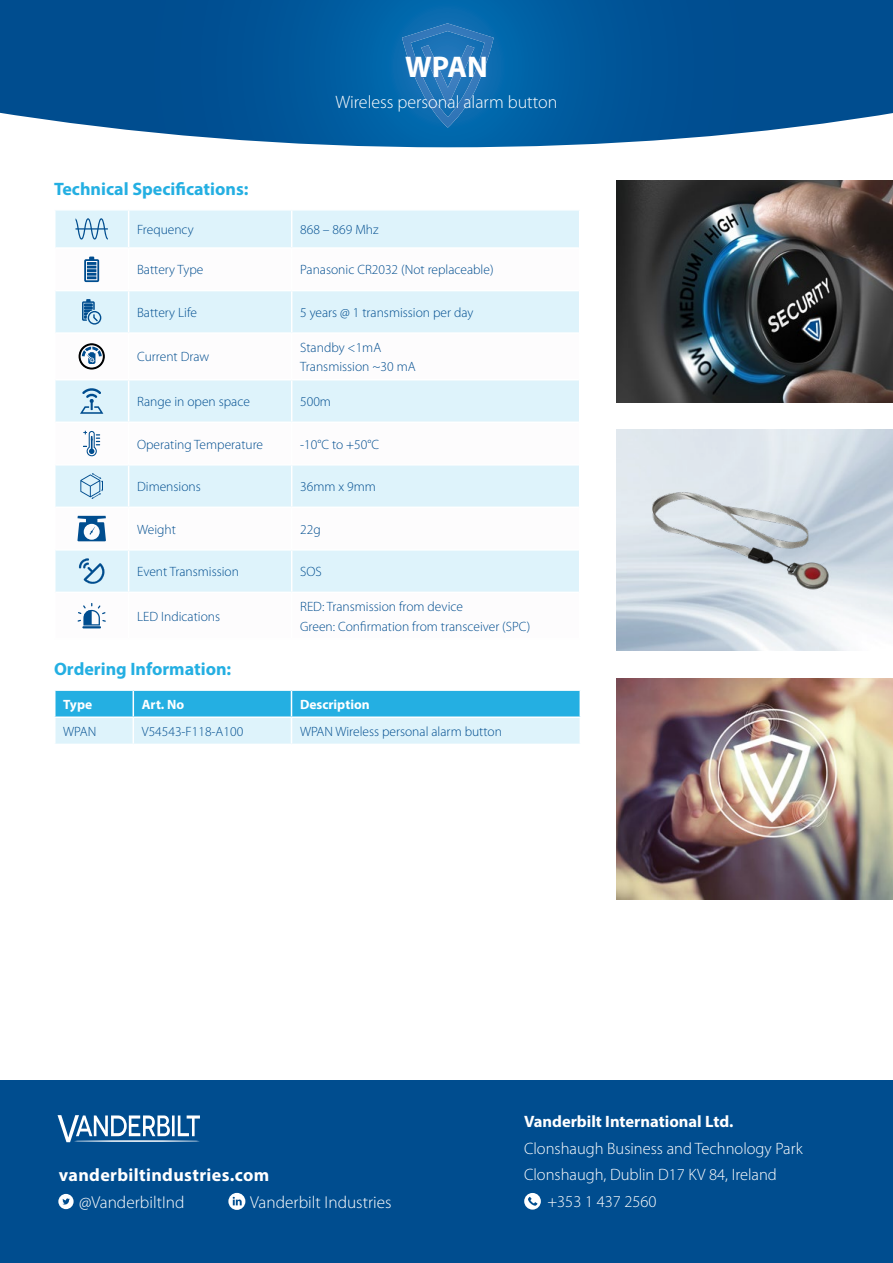
<style>
.page{position:relative;width:893px;height:1263px;background:#fff}
.page>*{position:absolute;margin:0;border:0;box-sizing:border-box;transform-origin:0 0}
.t1{font:700 30px "Myriad Pro";color:#fff}
.t2{font:700 18px "Myriad Pro";color:#24afe2}
.t3{font:300 18px "Myriad Pro";color:#fff}
.t4{font:700 18px "Myriad Pro";letter-spacing:.02em;color:#fff}
.t5{font:300 17.25px "Myriad Pro";color:#fff}
.t6{font:300 16.5px "Myriad Pro";color:#fff}
.t7{font:700 16.5px "Myriad Pro";color:#fff}
.t8{font:300 13.5px/19.5px "Myriad Pro";color:#004d8f}
.t9{font:700 13.5px "Myriad Pro";color:#fff}
</style>
<div class="page">
<svg style="left:0;top:0;width:893px;height:147px;background:#14629f"></svg>
<svg style="left:402px;top:23px;width:92px;height:105px;background:#1f73b6"></svg>
<div style="left:56px;top:211px;width:523px;height:36px;background:#def3fb"></div>
<svg style="left:56px;top:256px;width:523px;height:373px"></svg>
<hr style="left:56px;top:290px;width:73px;height:1px;background:#fff">
<hr style="left:129px;top:290px;width:163px;height:1px;background:#fff">
<hr style="left:292px;top:290px;width:287px;height:1px;background:#fff">
<hr style="left:56px;top:332px;width:73px;height:2px;background:#fff">
<hr style="left:129px;top:332px;width:163px;height:2px;background:#fff">
<hr style="left:292px;top:332px;width:287px;height:2px;background:#fff">
<hr style="left:56px;top:379px;width:73px;height:1px;background:#fff">
<hr style="left:129px;top:379px;width:163px;height:1px;background:#fff">
<hr style="left:292px;top:379px;width:287px;height:1px;background:#fff">
<hr style="left:56px;top:421px;width:73px;height:2px;background:#fff">
<hr style="left:129px;top:421px;width:163px;height:2px;background:#fff">
<hr style="left:292px;top:421px;width:287px;height:2px;background:#fff">
<hr style="left:56px;top:464px;width:73px;height:1px;background:#fff">
<hr style="left:129px;top:464px;width:163px;height:1px;background:#fff">
<hr style="left:292px;top:464px;width:287px;height:1px;background:#fff">
<hr style="left:56px;top:507px;width:73px;height:1px;background:#fff">
<hr style="left:129px;top:507px;width:163px;height:1px;background:#fff">
<hr style="left:292px;top:507px;width:287px;height:1px;background:#fff">
<hr style="left:56px;top:549px;width:73px;height:2px;background:#fff">
<hr style="left:129px;top:549px;width:163px;height:2px;background:#fff">
<hr style="left:292px;top:549px;width:287px;height:2px;background:#fff">
<hr style="left:56px;top:592px;width:73px;height:1px;background:#fff">
<hr style="left:129px;top:592px;width:163px;height:1px;background:#fff">
<hr style="left:292px;top:592px;width:287px;height:1px;background:#fff">
<hr style="left:128px;top:211px;width:1px;height:36px;background:#fff">
<hr style="left:291px;top:211px;width:1px;height:36px;background:#fff">
<hr style="left:128px;top:249px;width:1px;height:41px;background:#fff">
<hr style="left:291px;top:249px;width:1px;height:41px;background:#fff">
<hr style="left:128px;top:291px;width:1px;height:41px;background:#fff">
<hr style="left:291px;top:291px;width:1px;height:41px;background:#fff">
<hr style="left:128px;top:334px;width:1px;height:45px;background:#fff">
<hr style="left:291px;top:334px;width:1px;height:45px;background:#fff">
<hr style="left:128px;top:380px;width:1px;height:41px;background:#fff">
<hr style="left:291px;top:380px;width:1px;height:41px;background:#fff">
<hr style="left:128px;top:423px;width:1px;height:41px;background:#fff">
<hr style="left:291px;top:423px;width:1px;height:41px;background:#fff">
<hr style="left:128px;top:465px;width:1px;height:42px;background:#fff">
<hr style="left:291px;top:465px;width:1px;height:42px;background:#fff">
<hr style="left:128px;top:508px;width:1px;height:41px;background:#fff">
<hr style="left:291px;top:508px;width:1px;height:41px;background:#fff">
<hr style="left:128px;top:551px;width:1px;height:41px;background:#fff">
<hr style="left:291px;top:551px;width:1px;height:41px;background:#fff">
<hr style="left:128px;top:593px;width:1px;height:45px;background:#fff">
<hr style="left:291px;top:593px;width:1px;height:45px;background:#fff">
<svg style="left:75px;top:218px;width:33px;height:22px"></svg>
<svg style="left:84px;top:257px;width:15px;height:25px"></svg>
<svg style="left:82px;top:299px;width:19px;height:26px"></svg>
<svg style="left:79px;top:343px;width:26px;height:26px"></svg>
<svg style="left:80px;top:387px;width:23px;height:27px"></svg>
<svg style="left:83px;top:431px;width:17px;height:25px"></svg>
<svg style="left:80px;top:473px;width:23px;height:26px"></svg>
<svg style="left:77px;top:516px;width:29px;height:25px"></svg>
<svg style="left:79px;top:558px;width:26px;height:26px"></svg>
<svg style="left:78px;top:603px;width:28px;height:25px"></svg>
<svg style="left:55px;top:690px;width:525px;height:54px;background:#86d2ef"></svg>
<hr style="left:54px;top:716px;width:79px;height:2px;background:#fff">
<hr style="left:133px;top:716px;width:158px;height:2px;background:#fff">
<hr style="left:291px;top:716px;width:290px;height:2px;background:#fff">
<div style="left:0;top:1080px;width:893px;height:183px;background:#004d8f"></div>
<svg style="left:524px;top:1193px;width:17px;height:17px"></svg>
<svg style="left:58px;top:1115px;width:142px;height:27px"></svg>
<hr style="left:74px;top:1140px;width:126px;height:2px;background:#fff;border-radius:50%">
<svg style="left:58px;top:1194px;width:16px;height:15px"></svg>
<svg style="left:228px;top:1193px;width:17px;height:17px"></svg>
<img style="left:617px;top:181px;width:276px;height:221px">
<img style="left:617px;top:679px;width:276px;height:221px">
<img style="left:640px;top:480px;width:208px;height:121px">
<h1 class="t1" style="left:405px;top:47px;width:84px">WPAN</h1>
<h2 class="t3" style="left:335px;top:91px;width:223px">Wireless personal alarm button</h2>
<h2 class="t2" style="left:54px;top:177px;width:196px">Technical Specifications:</h2>
<p class="t8" style="left:137px;top:220px;width:58px">Frequency</p>
<p class="t8" style="left:300px;top:220px;width:80px">868 – 869 Mhz</p>
<p class="t8" style="left:137px;top:260px;width:68px">Battery Type</p>
<p class="t8" style="left:300px;top:260px;width:195px">Panasonic CR2032 (Not replaceable)</p>
<p class="t8" style="left:137px;top:302px;width:61px">Battery Life</p>
<p class="t8" style="left:300px;top:302px;width:175px">5 years @ 1 transmission per day</p>
<p class="t8" style="left:137px;top:347px;width:74px">Current Draw</p>
<p class="t8" style="left:300px;top:337px;width:117px">Standby &lt;1mA<br>Transmission ~30 mA</p>
<p class="t8" style="left:137px;top:392px;width:114px">Range in open space</p>
<p class="t8" style="left:300px;top:392px;width:32px">500m</p>
<p class="t8" style="left:137px;top:434px;width:127px">Operating Temperature</p>
<p class="t8" style="left:300px;top:434px;width:80px">-10°C to +50°C</p>
<p class="t8" style="left:137px;top:477px;width:65px">Dimensions</p>
<p class="t8" style="left:300px;top:477px;width:77px">36mm x 9mm</p>
<p class="t8" style="left:137px;top:519px;width:40px">Weight</p>
<p class="t8" style="left:300px;top:519px;width:22px">22g</p>
<p class="t8" style="left:137px;top:562px;width:103px">Event Transmission</p>
<p class="t8" style="left:300px;top:562px;width:23px">SOS</p>
<p class="t8" style="left:137px;top:606px;width:85px">LED Indications</p>
<p class="t8" style="left:300px;top:597px;width:232px">RED: Transmission from device<br>Green: Confirmation from transceiver (SPC)</p>
<h2 class="t2" style="left:54px;top:657px;width:179px">Ordering Information:</h2>
<p class="t9" style="left:63px;top:695px;width:30px">Type</p>
<p class="t9" style="left:142px;top:695px;width:44px">Art. No</p>
<p class="t9" style="left:300px;top:695px;width:71px">Description</p>
<p class="t8" style="left:63px;top:721px;width:35px">WPAN</p>
<p class="t8" style="left:142px;top:721px;width:103px">V54543-F118-A100</p>
<p class="t8" style="left:300px;top:721px;width:203px">WPAN Wireless personal alarm button</p>
<h2 class="t4" style="left:59px;top:1163px;width:212px">vanderbiltindustries.com</h2>
<p class="t5" style="left:79px;top:1191px;width:107px">@VanderbiltInd</p>
<p class="t5" style="left:250px;top:1191px;width:143px">Vanderbilt Industries</p>
<p class="t7" style="left:524px;top:1111px;width:211px">Vanderbilt International Ltd.</p>
<p class="t6" style="left:524px;top:1138px;width:280px">Clonshaugh Business and Technology Park</p>
<p class="t6" style="left:524px;top:1165px;width:254px">Clonshaugh, Dublin D17 KV 84, Ireland</p>
<p class="t6" style="left:547px;top:1191px;width:111px">+353 1 437 2560</p>
</div>
